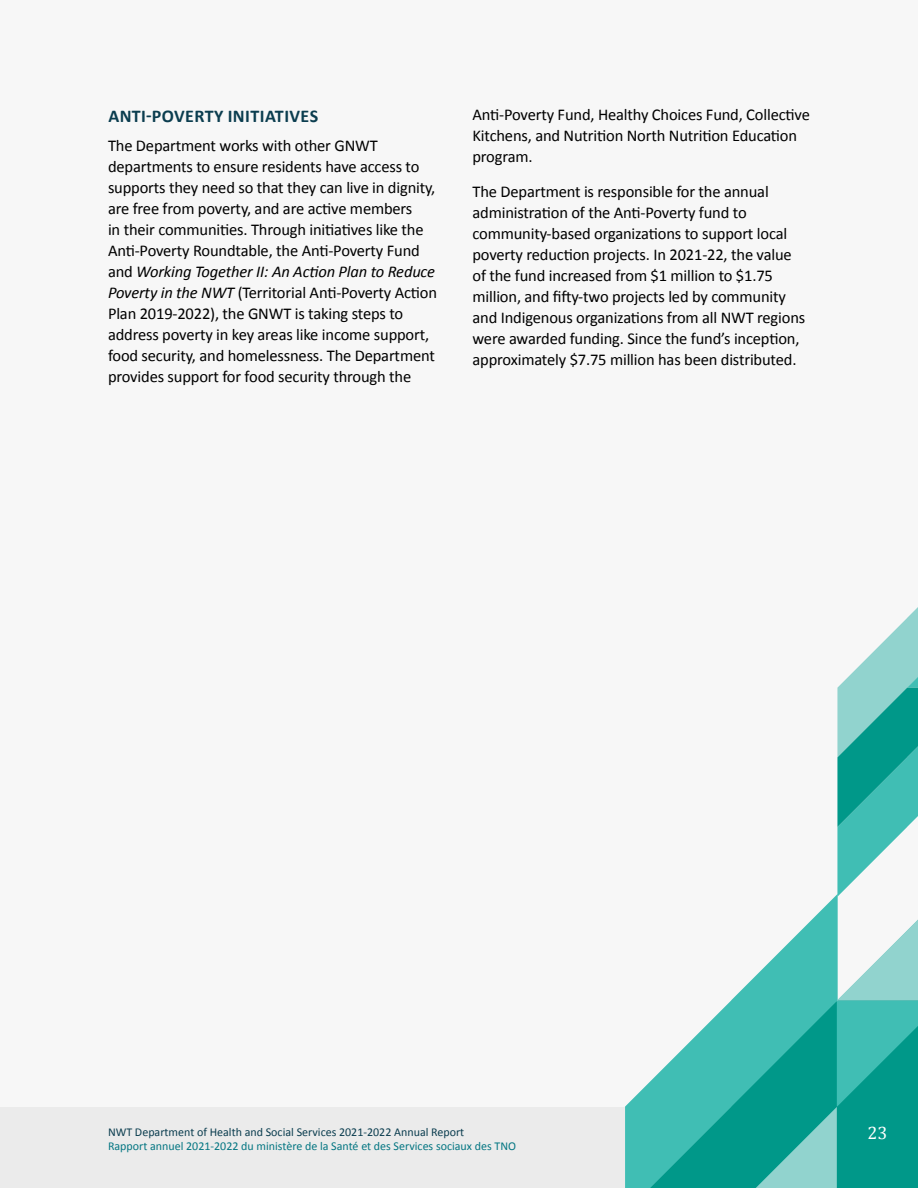
<style>
.page{position:relative;width:918px;height:1188px;background:#f7f7f7}
.page>*{position:absolute;margin:0;border:0;box-sizing:border-box;transform-origin:0 0}
.t1{font:700 18px "Calibri";letter-spacing:.025em;color:#0b3d4f}
.t2{font:18px "Cambria";color:#fff}
.t3{font:16.5px/21px "Calibri";letter-spacing:-.01em;color:#000}
.t4{font:12px "Calibri";color:#047682}
.t5{font:12px "Calibri";color:#0b3d4f}
.s1{font-style:italic}
</style>
<div class="page">
<div style="left:0;top:1107px;width:918px;height:81px;background:#ebebeb"></div>
<svg style="left:837px;top:607px;width:81px;height:289px"></svg>
<svg style="left:838px;top:919px;width:80px;height:269px"></svg>
<svg style="left:625px;top:894px;width:213px;height:294px"></svg>
<p class="t1" style="left:108px;top:104px;width:211px">ANTI-POVERTY INITIATIVES</p>
<p class="t3" style="left:108px;top:135px;width:331px">The Department works with other GNWT departments to ensure residents have access to supports they need so that they can live in dignity, are free from poverty, and are active members<br>in their communities. Through initiatives like the Anti-Poverty Roundtable, the Anti-Poverty Fund and <span class="s1">Working Together II: An Action Plan to Reduce Poverty in the NWT</span> (Territorial Anti-Poverty Action Plan 2019-2022), the GNWT is taking steps to address poverty in key areas like income support, food security, and homelessness. The Department provides support for food security through the</p>
<p class="t3" style="left:473px;top:105px;width:339px">Anti-Poverty Fund, Healthy Choices Fund, Collective<br>Kitchens, and Nutrition North Nutrition Education program.</p>
<p class="t3" style="left:473px;top:181px;width:334px">The Department is responsible for the annual administration of the Anti-Poverty fund to community-based organizations to support local poverty reduction projects. In 2021-22, the value of the fund increased from $1 million to $1.75 million, and fifty-two projects led by community and Indigenous organizations from all NWT regions were awarded funding. Since the fund’s inception, approximately $7.75 million has been distributed.</p>
<p class="t5" style="left:108px;top:1124px;width:358px">NWT Department of Health and Social Services 2021-2022 Annual Report</p>
<p class="t2" style="left:868px;top:1122px;width:21px">23</p>
<p class="t4" style="left:108px;top:1138px;width:410px">Rapport annuel 2021-2022 du ministère de la Santé et des Services sociaux des TNO</p>
</div>
